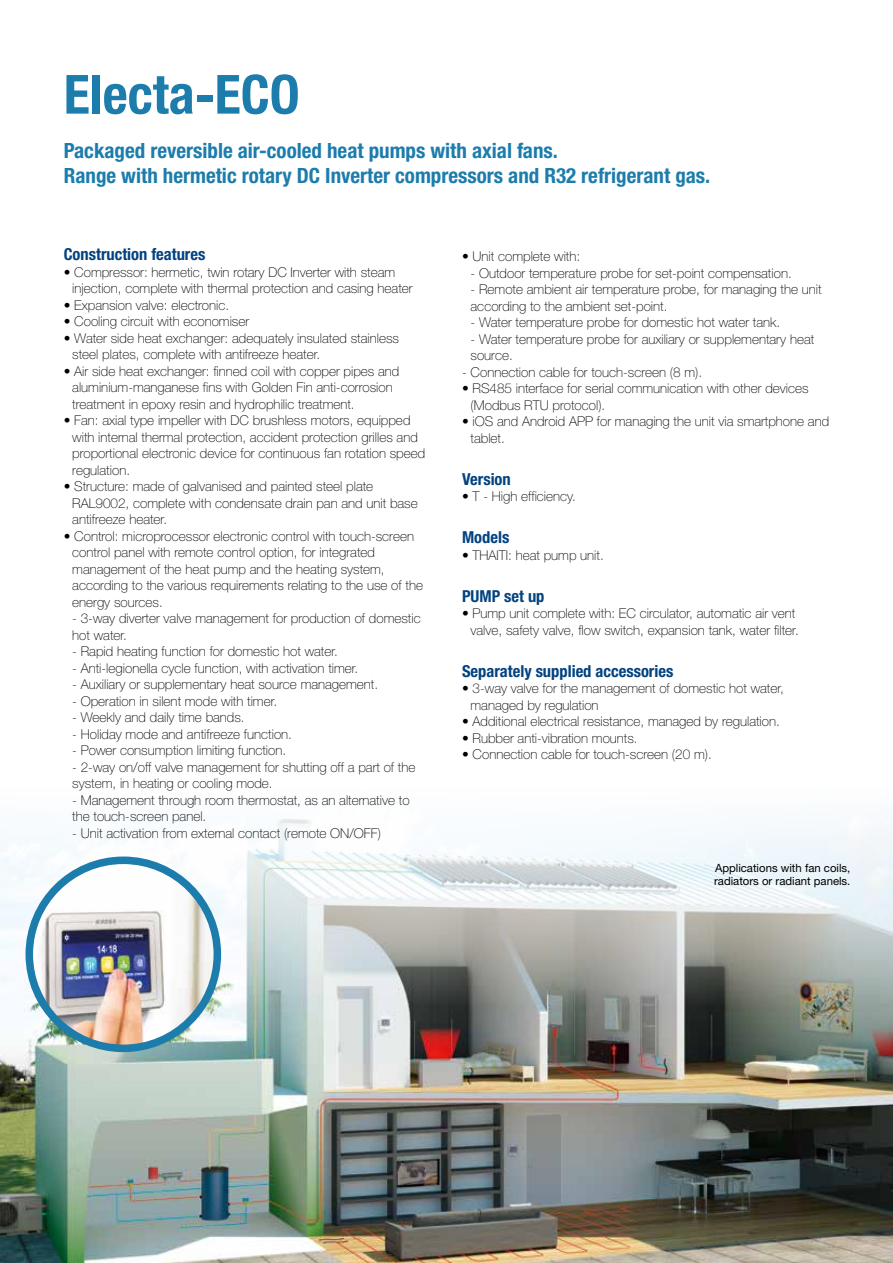
<style>
.page{position:relative;width:893px;height:1263px;background:#fff}
.page>*{position:absolute;margin:0;border:0;box-sizing:border-box;transform-origin:0 0}
.t1{font:700 condensed 54px "Helvetica Neue LT Std";color:#1c7cac}
.t2{font:700 condensed 21px/25.5px "Helvetica Neue LT Std";color:#1c7cac}
.t3{font:700 condensed 16.5px "Helvetica Neue LT Std";color:#00427f}
.t4{font:100 13.5px/16.5px "Helvetica Neue LT Std";color:#000}
.t5{font:11.4px/12.5px "Helvetica Neue LT Std";color:#000}
</style>
<div class="page">
<img style="left:0;top:818px;width:893px;height:445px">
<img style="left:29px;top:860px;width:188px;height:188px;border-radius:94px">
<div style="left:26px;top:856px;width:195px;height:196px;border:8px solid #1c7cac;border-radius:50%"></div>
<h1 class="t1" style="left:64px;top:62px;width:237px">Electa-ECO</h1>
<h2 class="t2" style="left:64px;top:137px;width:648px">Packaged reversible air-cooled heat pumps with axial fans.<br>Range with hermetic rotary DC Inverter compressors and R32 refrigerant gas.</h2>
<p class="t3" style="left:64px;top:244px;width:143px">Construction features</p>
<p class="t4" style="left:72px;top:264px;width:342px;text-indent:-9px">• Compressor: hermetic, twin rotary DC Inverter with steam injection, complete with thermal protection and casing heater</p>
<p class="t4" style="left:64px;top:297px;width:167px">• Expansion valve: electronic.</p>
<p class="t4" style="left:64px;top:313px;width:187px">• Cooling circuit with economiser</p>
<p class="t4" style="left:72px;top:330px;width:328px;text-indent:-9px">• Water side heat exchanger: adequately insulated stainless steel plates, complete with antifreeze heater.</p>
<p class="t4" style="left:72px;top:363px;width:329px;text-indent:-9px">• Air side heat exchanger: finned coil with copper pipes and aluminium-manganese fins with Golden Fin anti-corrosion treatment in epoxy resin and hydrophilic treatment.</p>
<p class="t4" style="left:72px;top:412px;width:355px;text-indent:-9px">• Fan: axial type impeller with DC brushless motors, equipped with internal thermal protection, accident protection grilles and proportional electronic device for continuous fan rotation speed regulation.</p>
<p class="t4" style="left:72px;top:478px;width:347px;text-indent:-9px">• Structure: made of galvanised and painted steel plate<br>RAL9002, complete with condensate drain pan and unit base antifreeze heater.</p>
<p class="t4" style="left:72px;top:528px;width:352px;text-indent:-9px">• Control: microprocessor electronic control with touch-screen control panel with remote control option, for integrated management of the heat pump and the heating system, according to the various requirements relating to the use of the energy sources.</p>
<p class="t4" style="left:72px;top:610px;width:350px">- 3-way diverter valve management for production of domestic hot water.</p>
<p class="t4" style="left:72px;top:643px;width:267px">- Rapid heating function for domestic hot water.</p>
<p class="t4" style="left:72px;top:659px;width:288px">- Anti-legionella cycle function, with activation timer.</p>
<p class="t4" style="left:72px;top:676px;width:307px">- Auxiliary or supplementary heat source management.</p>
<p class="t4" style="left:72px;top:692px;width:206px">- Operation in silent mode with timer.</p>
<p class="t4" style="left:72px;top:709px;width:174px">- Weekly and daily time bands.</p>
<p class="t4" style="left:72px;top:725px;width:221px">- Holiday mode and antifreeze function.</p>
<p class="t4" style="left:72px;top:742px;width:215px">- Power consumption limiting function.</p>
<p class="t4" style="left:72px;top:758px;width:345px">- 2-way on/off valve management for shutting off a part of the system, in heating or cooling mode.</p>
<p class="t4" style="left:72px;top:791px;width:339px">- Management through room thermostat, as an alternative to the touch-screen panel.</p>
<p class="t4" style="left:72px;top:824px;width:310px">- Unit activation from external contact (remote ON/OFF)</p>
<p class="t4" style="left:462px;top:248px;width:120px">• Unit complete with:</p>
<p class="t4" style="left:471px;top:265px;width:323px">- Outdoor temperature probe for set-point compensation.</p>
<p class="t4" style="left:471px;top:281px;width:352px">- Remote ambient air temperature probe, for managing the unit according to the ambient set-point.</p>
<p class="t4" style="left:471px;top:314px;width:311px">- Water temperature probe for domestic hot water tank.</p>
<p class="t4" style="left:471px;top:331px;width:345px">- Water temperature probe for auxiliary or supplementary heat source.</p>
<p class="t4" style="left:462px;top:364px;width:242px">- Connection cable for touch-screen (8 m).</p>
<p class="t4" style="left:471px;top:380px;width:340px;text-indent:-9px">• RS485 interface for serial communication with other devices (Modbus RTU protocol).</p>
<p class="t4" style="left:471px;top:413px;width:360px;text-indent:-9px">• iOS and Android APP for managing the unit via smartphone and tablet.</p>
<p class="t3" style="left:462px;top:469px;width:50px">Version</p>
<p class="t4" style="left:462px;top:488px;width:115px">• T - High efficiency.</p>
<p class="t3" style="left:462px;top:527px;width:49px">Models</p>
<p class="t4" style="left:462px;top:547px;width:143px">• THAITI: heat pump unit.</p>
<p class="t3" style="left:462px;top:586px;width:84px">PUMP set up</p>
<p class="t4" style="left:462px;top:605px;width:338px;text-align:right">• Pump unit complete with: EC circulator, automatic air vent valve, safety valve, flow switch, expansion tank, water filter.</p>
<p class="t3" style="left:462px;top:661px;width:213px">Separately supplied accessories</p>
<p class="t4" style="left:471px;top:680px;width:315px;text-indent:-9px">• 3-way valve for the management of domestic hot water, managed by regulation</p>
<p class="t4" style="left:462px;top:713px;width:319px">• Additional electrical resistance, managed by regulation.</p>
<p class="t4" style="left:462px;top:730px;width:177px">• Rubber anti-vibration mounts.</p>
<p class="t4" style="left:462px;top:746px;width:251px">• Connection cable for touch-screen (20 m).</p>
<p class="t5" style="left:714px;top:862px;width:138px">Applications with fan coils, radiators or radiant panels.</p>
</div>
